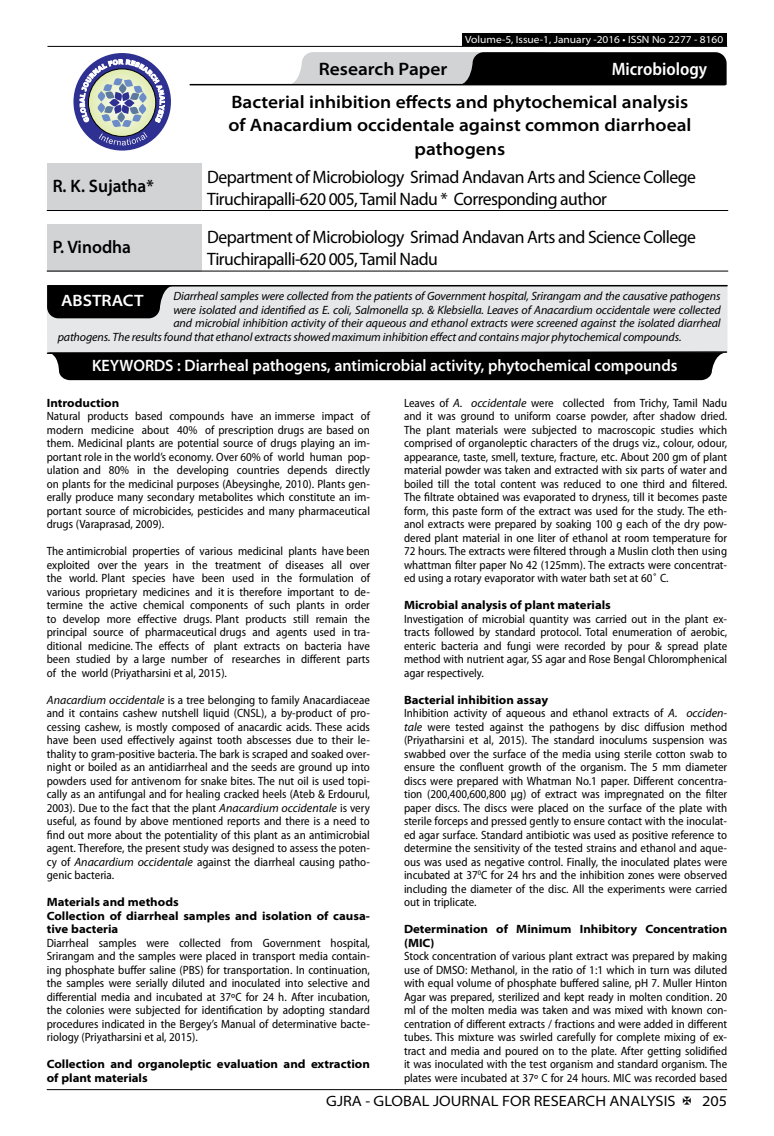
<style>
.page{position:relative;width:774px;height:1136px;background:#fff}
.page>*{position:absolute;margin:0;border:0;box-sizing:border-box;transform-origin:0 0}
.t1{font:18px/21.6px "Myriad Pro";letter-spacing:-.03em;color:#000}
.t2{font:600 semi-expanded 18px/23.4px "Myriad Pro";color:#000;text-align:center}
.t3{font:600 semi-expanded 18px "Myriad Pro";color:#000;scale:.9 1}
.t4{font:600 semi-condensed 18px "Myriad Pro";color:#fff}
.t5{font:600 semi-expanded 16.5px "Myriad Pro";color:#fff;scale:.9 1}
.t6{font:600 semi-expanded 16.5px "Myriad Pro";color:#fff}
.t7{font:semi-expanded 15px "Myriad Pro";color:#000}
.t8{font:semi-condensed 12px/13.5px "Myriad Pro";color:#000;text-align:justify}
.t9{font:italic 12px "Myriad Pro";letter-spacing:-.01em;color:#000}
.t10{font:700 semi-expanded 12px/13.5px "Myriad Pro";color:#000}
.t11{font:semi-expanded 10.5px "Myriad Pro";color:#fff}
.s1{font-style:italic;font-stretch:normal}
.s2{font-weight:700;font-stretch:semi-expanded}
</style>
<div class="page">
<hr style="left:47px;top:1089px;width:680px;height:1px;background:#000">
<div style="left:462px;top:33px;width:265px;height:13px;background:#000"></div>
<hr style="left:47px;top:46px;width:680px;height:1px;background:#000">
<svg style="left:288px;top:52px;width:439px;height:33px;background:#5a5a5b"></svg>
<hr style="left:190px;top:84px;width:535px;height:1px;background:#000">
<div style="left:73px;top:53px;width:98px;height:97px;background:#2e3092;border-radius:50%"></div>
<svg style="left:80px;top:59px;width:85px;height:86px"></svg>
<div style="left:47px;top:163px;width:154px;height:47px;background:#d1d3d4"></div>
<hr style="left:47px;top:210px;width:154px;height:1px;background:#000">
<hr style="left:201px;top:210px;width:527px;height:1px;background:#000">
<div style="left:47px;top:224px;width:154px;height:47px;background:#d1d3d4"></div>
<hr style="left:47px;top:271px;width:154px;height:1px;background:#000">
<hr style="left:201px;top:271px;width:527px;height:1px;background:#000">
<div style="left:47px;top:285px;width:680px;height:67px;background:#e6e7e8"></div>
<hr style="left:48px;top:285px;width:679px;height:1px;background:#000">
<svg style="left:47px;top:286px;width:126px;height:32px;background:#161616"></svg>
<svg style="left:46px;top:350px;width:682px;height:30px;background:#252525"></svg>
<div style="left:91px;top:358px;width:587px;height:13px;background:#000"></div>
<p class="t11" style="left:465px;top:34px;width:259px">Volume-5, Issue-1, January -2016 • ISSN No 2277 - 8160</p>
<h1 class="t2" style="left:319px;top:58px;width:130px">Research Paper</h1>
<h1 class="t4" style="left:612px;top:59px;width:97px">Microbiology</h1>
<h1 class="t2" style="left:228px;top:91px;width:464px">Bacterial inhibition effects and phytochemical analysis of Anacardium occidentale against common diarrhoeal pathogens</h1>
<h1 class="t3" style="left:53px;top:176px;width:114px">R. K. Sujatha*</h1>
<h1 class="t1" style="left:207px;top:166px;width:490px">Department of Microbiology Srimad Andavan Arts and Science College<br>Tiruchirapalli-620 005, Tamil Nadu * Corresponding author</h1>
<h1 class="t3" style="left:53px;top:237px;width:89px">P. Vinodha</h1>
<h1 class="t1" style="left:207px;top:227px;width:490px">Department of Microbiology Srimad Andavan Arts and Science College<br>Tiruchirapalli-620 005, Tamil Nadu</h1>
<p class="t9" style="left:173px;top:290px;width:549px">Diarrheal samples were collected from the patients of Government hospital, Srirangam and the causative pathogens</p>
<p class="t9" style="left:173px;top:303px;width:549px">were isolated and identified as E. coli, Salmonella sp. &amp; Klebsiella. Leaves of Anacardium occidentale were collected</p>
<p class="t9" style="left:173px;top:317px;width:549px">and microbial inhibition activity of their aqueous and ethanol extracts were screened against the isolated diarrheal</p>
<p class="t9" style="left:58px;top:330px;width:625px">pathogens. The results found that ethanol extracts showed maximum inhibition effect and contains major phytochemical compounds.</p>
<h2 class="t6" style="left:61px;top:291px;width:84px">ABSTRACT</h2>
<h2 class="t5" style="left:92px;top:356px;width:652px">KEYWORDS : Diarrheal pathogens, antimicrobial activity, phytochemical compounds</h2>
<p class="t10" style="left:47px;top:396px;width:74px">Introduction</p>
<p class="t8" style="left:47px;top:409px;width:325px">Natural products based compounds have an immerse impact of modern medicine about 40% of prescription drugs are based on them. Medicinal plants are potential source of drugs playing an im&shy;portant role in the world’s economy. Over 60% of world human pop&shy;ulation and 80% in the developing countries depends directly on plants for the medicinal purposes (Abeysinghe, 2010). Plants gen&shy;erally produce many secondary metabolites which constitute an im&shy;portant source of microbicides, pesticides and many pharmaceutical drugs (Varaprasad, 2009).</p>
<p class="t8" style="left:47px;top:544px;width:325px">The antimicrobial properties of various medicinal plants have been exploited over the years in the treatment of diseases all over the world. Plant species have been used in the formulation of various proprietary medicines and it is therefore important to de&shy;termine the active chemical components of such plants in order to develop more effective drugs. Plant products still remain the principal source of pharmaceutical drugs and agents used in tra&shy;ditional medicine. The effects of plant extracts on bacteria have been studied by a large number of researches in different parts of the world (Priyatharsini et al, 2015).</p>
<p class="t8" style="left:47px;top:693px;width:325px"><span class="s1">Anacardium occidentale</span> is a tree belonging to family Anacardiaceae and it contains cashew nutshell liquid (CNSL), a by-product of pro&shy;cessing cashew, is mostly composed of anacardic acids. These acids have been used effectively against tooth abscesses due to their le&shy;thality to gram-positive bacteria. The bark is scraped and soaked over&shy;night or boiled as an antidiarrheal and the seeds are ground up into powders used for antivenom for snake bites. The nut oil is used topi&shy;cally as an antifungal and for healing cracked heels (Ateb &amp; Erdourul, 2003). Due to the fact that the plant <span class="s1">Anacardium occidentale</span> is very useful, as found by above mentioned reports and there is a need to find out more about the potentiality of this plant as an antimicrobial agent. Therefore, the present study was designed to assess the poten&shy;cy of <span class="s1">Anacardium occidentale</span> against the diarrheal causing patho&shy;genic bacteria.</p>
<p class="t10" style="left:47px;top:895px;width:325px">Materials and methods<br>Collection of diarrheal samples and isolation of causa&shy;tive bacteria</p>
<p class="t8" style="left:47px;top:936px;width:325px">Diarrheal samples were collected from Government hospital, Srirangam and the samples were placed in transport media contain&shy;ing phosphate buffer saline (PBS) for transportation. In continuation, the samples were serially diluted and inoculated into selective and differential media and incubated at 37ºC for 24 h. After incubation, the colonies were subjected for identification by adopting standard procedures indicated in the Bergey’s Manual of determinative bacte&shy;riology (Priyatharsini et al, 2015).</p>
<p class="t10" style="left:47px;top:1057px;width:325px">Collection and organoleptic evaluation and extraction of plant materials</p>
<p class="t8" style="left:404px;top:396px;width:325px">Leaves of <span class="s1">A. occidentale</span> were collected from Trichy, Tamil Nadu and it was ground to uniform coarse powder, after shadow dried.<br>The plant materials were subjected to macroscopic studies which comprised of organoleptic characters of the drugs viz., colour, odour, appearance, taste, smell, texture, fracture, etc. About 200 gm of plant material powder was taken and extracted with six parts of water and boiled till the total content was reduced to one third and filtered.<br>The filtrate obtained was evaporated to dryness, till it becomes paste form, this paste form of the extract was used for the study. The eth&shy;anol extracts were prepared by soaking 100 g each of the dry pow&shy;dered plant material in one liter of ethanol at room temperature for 72 hours. The extracts were filtered through a Muslin cloth then using whattman filter paper No 42 (125mm). The extracts were concentrat&shy;ed using a rotary evaporator with water bath set at 60˚ C.</p>
<p class="t10" style="left:404px;top:598px;width:208px">Microbial analysis of plant materials</p>
<p class="t8" style="left:404px;top:612px;width:325px">Investigation of microbial quantity was carried out in the plant ex&shy;tracts followed by standard protocol. Total enumeration of aerobic, enteric bacteria and fungi were recorded by pour &amp; spread plate method with nutrient agar, SS agar and Rose Bengal Chloromphenical agar respectively.</p>
<p class="t8" style="left:404px;top:693px;width:325px;text-align:left"><span class="s2">Bacterial inhibition assay<br></span>Inhibition activity of aqueous and ethanol extracts of <span class="s1">A. occiden&shy;tale</span> were tested against the pathogens by disc diffusion method (Priyatharsini et al, 2015). The standard inoculums suspension was swabbed over the surface of the media using sterile cotton swab to ensure the confluent growth of the organism. The 5 mm diameter discs were prepared with Whatman No.1 paper. Different concentra&shy;tion (200,400,600,800 µg) of extract was impregnated on the filter paper discs. The discs were placed on the surface of the plate with sterile forceps and pressed gently to ensure contact with the inoculat&shy;ed agar surface. Standard antibiotic was used as positive reference to determine the sensitivity of the tested strains and ethanol and aque&shy;ous was used as negative control. Finally, the inoculated plates were incubated at 37<sup>0</sup>C for 24 hrs and the inhibition zones were observed including the diameter of the disc. All the experiments were carried out in triplicate.</p>
<p class="t10" style="left:404px;top:922px;width:325px">Determination of Minimum Inhibitory Concentration (MIC)</p>
<p class="t8" style="left:404px;top:949px;width:325px">Stock concentration of various plant extract was prepared by making use of DMSO: Methanol, in the ratio of 1:1 which in turn was diluted with equal volume of phosphate buffered saline, pH 7. Muller Hinton Agar was prepared, sterilized and kept ready in molten condition. 20 ml of the molten media was taken and was mixed with known con&shy;centration of different extracts / fractions and were added in different tubes. This mixture was swirled carefully for complete mixing of ex&shy;tract and media and poured on to the plate. After getting solidified it was inoculated with the test organism and standard organism. The plates were incubated at 37º C for 24 hours. MIC was recorded based</p>
<p class="t7" style="left:326px;top:1092px;width:351px">GJRA - GLOBAL JOURNAL FOR RESEARCH ANALYSIS</p>
<p class="t7" style="left:702px;top:1092px;width:27px">205</p>
</div>
